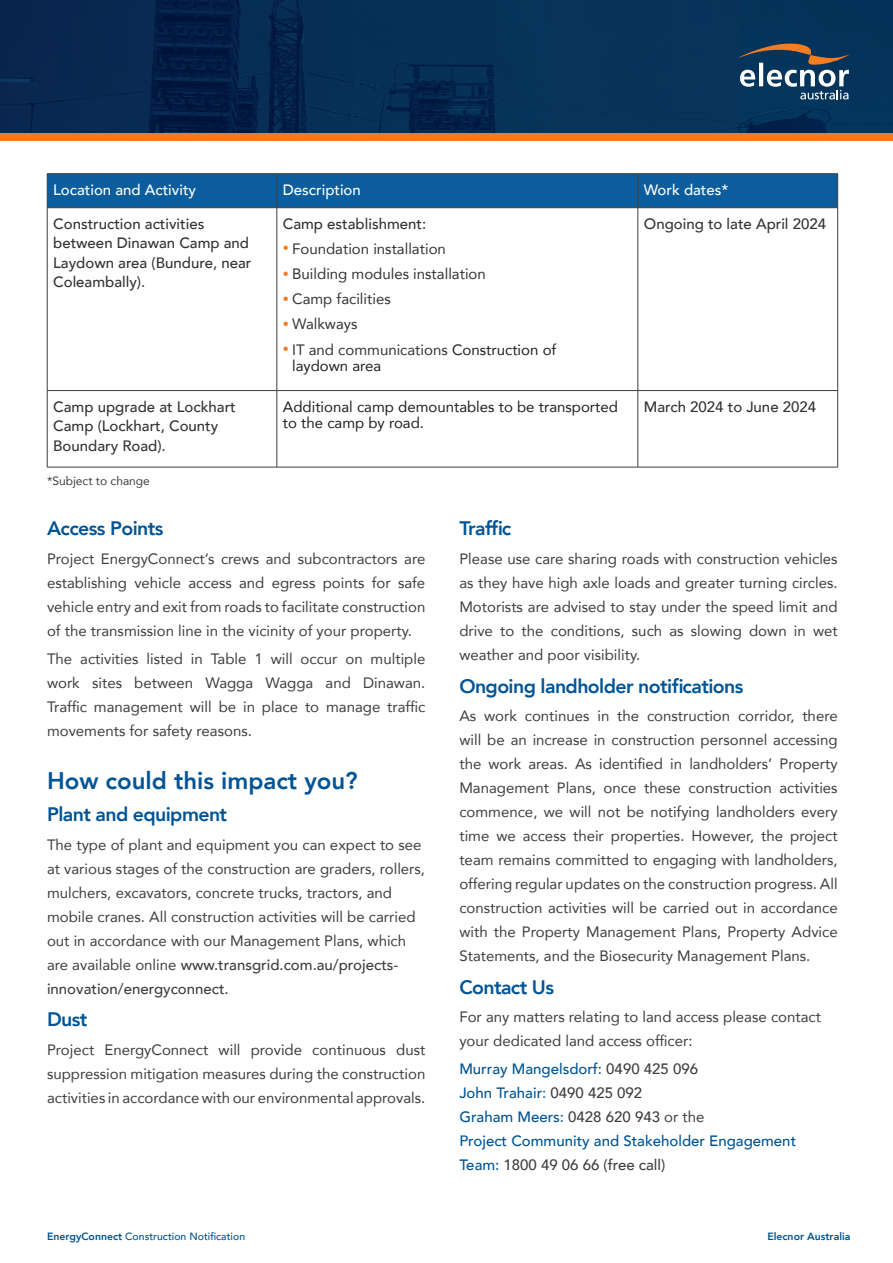
<style>
.page{position:relative;width:893px;height:1263px;background:#fff}
.page>*{position:absolute;margin:0;border:0;box-sizing:border-box;transform-origin:0 0}
.t1{font:800 24px "Avenir";color:#005495}
.t2{font:800 19.5px "Avenir";letter-spacing:-.03em;color:#005495}
.t3{font:15px/24px "Avenir";color:#3e3e3f;text-align:justify}
.t4{font:500 15px/19.5px "Avenir";color:#333}
.t5{font:500 15px/24px "Avenir";color:#005495}
.Style1{font:15px/16.2px "Avenir";color:#231f20}
.t6{font:15px "Avenir";color:#333}
.t7{font:500 15px "Avenir";color:#fff}
.t8{font:12px "Avenir";color:#3e3e3f}
.t9{font:500 10.5px "Avenir";color:#005495}
.t10{font:800 10.5px "Avenir";color:#005495}
.s1{font-size:12px;color:#f47921}
.s2{color:#333}
.s3{font-weight:500}
.s4{color:#3e3e3f}
.s5{font-weight:400}
.s6{font-weight:400;color:#3e3e3f}
.s7{font-weight:800}
</style>
<div class="page">
<img style="left:0;top:0;width:893px;height:134px">
<div style="left:0;top:134px;width:893px;height:7px;background:#f47921"></div>
<svg style="left:735px;top:39px;width:115px;height:60px;background:#3d586f"></svg>
<div style="left:48px;top:174px;width:789px;height:33px;background:#0b5d9d"></div>
<hr style="left:47px;top:208px;width:1px;height:182px;background:#3e3e3f">
<hr style="left:277px;top:208px;width:1px;height:182px;background:#3e3e3f">
<hr style="left:638px;top:208px;width:1px;height:182px;background:#3e3e3f">
<hr style="left:837px;top:208px;width:1px;height:182px;background:#3e3e3f">
<hr style="left:47px;top:390px;width:230px;height:1px;background:#3e3e3f">
<hr style="left:47px;top:391px;width:1px;height:76px;background:#3e3e3f">
<hr style="left:277px;top:390px;width:361px;height:1px;background:#3e3e3f">
<hr style="left:277px;top:391px;width:1px;height:76px;background:#3e3e3f">
<hr style="left:638px;top:390px;width:200px;height:1px;background:#3e3e3f">
<hr style="left:638px;top:391px;width:1px;height:76px;background:#3e3e3f">
<hr style="left:837px;top:391px;width:1px;height:76px;background:#3e3e3f">
<hr style="left:47px;top:467px;width:230px;height:1px;background:#3e3e3f">
<hr style="left:277px;top:467px;width:361px;height:1px;background:#3e3e3f">
<hr style="left:638px;top:467px;width:200px;height:1px;background:#3e3e3f">
<hr style="left:47px;top:173px;width:230px;height:1px;background:#3e3e3f">
<hr style="left:47px;top:174px;width:1px;height:33px;background:#3e3e3f">
<hr style="left:277px;top:173px;width:361px;height:1px;background:#3e3e3f">
<hr style="left:277px;top:174px;width:1px;height:33px;background:#3e3e3f">
<hr style="left:638px;top:173px;width:200px;height:1px;background:#3e3e3f">
<hr style="left:638px;top:174px;width:1px;height:33px;background:#3e3e3f">
<hr style="left:837px;top:174px;width:1px;height:33px;background:#3e3e3f">
<hr style="left:47px;top:207px;width:230px;height:1px;background:#3e3e3f">
<hr style="left:277px;top:207px;width:361px;height:1px;background:#3e3e3f">
<hr style="left:638px;top:207px;width:200px;height:1px;background:#3e3e3f">
<p class="t7" style="left:53px;top:176px;width:144px">Location and Activity</p>
<p class="t7" style="left:283px;top:176px;width:80px">Description</p>
<p class="t7" style="left:644px;top:176px;width:86px">Work dates*</p>
<p class="t4" style="left:53px;top:213px;width:200px">Construction activities between Dinawan Camp and<br>Laydown area (Bundure, near<br>Coleambally).</p>
<p class="t4" style="left:283px;top:213px;width:145px">Camp establishment:</p>
<p class="t4" style="left:644px;top:213px;width:184px">Ongoing to late April 2024</p>
<p class="t6" style="left:283px;top:237px;width:165px"><span class="s1">•</span> Foundation installation</p>
<p class="t6" style="left:283px;top:262px;width:205px"><span class="s1">•</span> Building modules installation</p>
<p class="t6" style="left:283px;top:287px;width:109px"><span class="s1">•</span> Camp facilities</p>
<p class="t6" style="left:283px;top:312px;width:76px"><span class="s1">•</span> Walkways</p>
<p class="Style1" style="left:292px;top:341px;width:266px;text-indent:-9px"><span class="s1">•</span> <span class="s2">IT and communications</span> Construction of laydown area</p>
<p class="t4" style="left:53px;top:396px;width:184px">Camp upgrade at Lockhart<br>Camp (Lockhart, County<br>Boundary Road).</p>
<p class="Style1" style="left:283px;top:398px;width:337px">Additional camp demountables to be transported to the camp by road.</p>
<p class="t4" style="left:644px;top:396px;width:174px">March 2024 to June 2024</p>
<p class="t8" style="left:47px;top:471px;width:104px">*Subject to change</p>
<p class="t2" style="left:47px;top:513px;width:118px">Access Points</p>
<p class="t3" style="left:47px;top:546px;width:380px">Project EnergyConnect’s crews and subcontractors are establishing vehicle access and egress points for safe vehicle entry and exit from roads to facilitate construction of the transmission line in the vicinity of your property.</p>
<p class="t3" style="left:47px;top:646px;width:380px">The activities listed in Table 1 will occur on multiple work sites between Wagga Wagga and Dinawan.<br>Traffic management will be in place to manage traffic movements for safety reasons.</p>
<p class="t1" style="left:47px;top:761px;width:312px">How could this impact you?</p>
<p class="t2" style="left:47px;top:799px;width:182px">Plant and equipment</p>
<p class="t3" style="left:47px;top:832px;width:380px;text-align:left">The type of plant and equipment you can expect to see at various stages of the construction are graders, rollers, mulchers, excavators, concrete trucks, tractors, and mobile cranes. All construction activities will be carried out in accordance with our Management Plans, which are available online <span class="s3">www.transgrid.com.au/projects&shy;innovation/energyconnect.</span></p>
<p class="t2" style="left:47px;top:1004px;width:42px">Dust</p>
<p class="t3" style="left:47px;top:1037px;width:380px">Project EnergyConnect will provide continuous dust suppression mitigation measures during the construction activities in accordance with our environmental approvals.</p>
<p class="t2" style="left:459px;top:513px;width:54px">Traffic</p>
<p class="t3" style="left:459px;top:546px;width:380px">Please use care sharing roads with construction vehicles as they have high axle loads and greater turning circles.<br>Motorists are advised to stay under the speed limit and drive to the conditions, such as slowing down in wet weather and poor visibility.</p>
<p class="t2" style="left:459px;top:670px;width:286px">Ongoing landholder notifications</p>
<p class="t3" style="left:459px;top:703px;width:380px">As work continues in the construction corridor, there will be an increase in construction personnel accessing the work areas. As identified in landholders’ Property Management Plans, once these construction activities commence, we will not be notifying landholders every time we access their properties. However, the project team remains committed to engaging with landholders, offering regular updates on the construction progress. All construction activities will be carried out in accordance with the Property Management Plans, Property Advice Statements, and the Biosecurity Management Plans.</p>
<p class="t2" style="left:459px;top:971px;width:96px">Contact Us</p>
<p class="t3" style="left:459px;top:1004px;width:363px">For any matters relating to land access please contact your dedicated land access officer:</p>
<p class="t5" style="left:459px;top:1056px;width:338px">Murray Mangelsdorf: <span class="s4">0490 425 096<br></span>John Trahair<span class="s5">:</span> <span class="s4">0490 425 092<br></span>Graham Meers: <span class="s4">0428 620 943</span> <span class="s6">or the<br></span>Project Community and Stakeholder Engagement Team: <span class="s4">1800 49 06 66 (free call)</span></p>
<p class="t9" style="left:47px;top:1227px;width:200px"><span class="s7">EnergyConnect</span> Construction Notification</p>
<p class="t10" style="left:767px;top:1228px;width:85px">Elecnor Australia</p>
</div>
